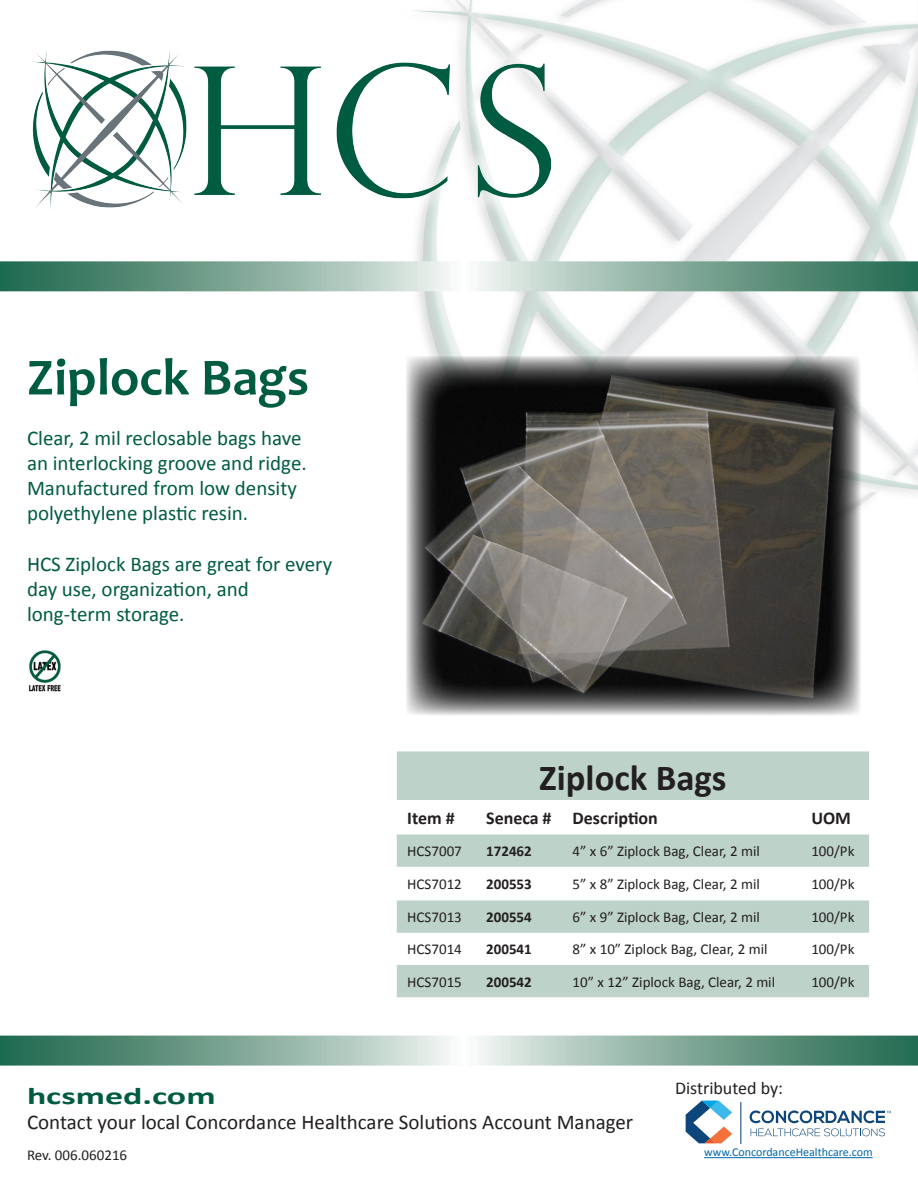
<style>
.page{position:relative;width:918px;height:1188px;background:#fff}
.page>*{position:absolute;margin:0;border:0;box-sizing:border-box;transform-origin:0 0}
.t1{font:700 52.5px "Candara";color:#005c41}
.t2{font:700 36.75px "Calibri";color:#231f20}
.t3{font:700 24px "Calibri";color:#005c41;scale:1.5 1}
.t4{font:21px/25.2px "Calibri";color:#005c41}
.t5{font:21px "Calibri";color:#231f20}
.t6{font:700 18px "Calibri";color:#231f20}
.t7{font:18px "Calibri";color:#231f20}
.t8{font:15px "Calibri";color:#231f20}
.t9{font:700 15px "Calibri";color:#231f20}
.t10{font:12px "Calibri";color:#0068a9}
</style>
<div class="page">
<img style="left:392px;top:0;width:526px;height:505px">
<svg style="left:397px;top:751px;width:472px;height:246px;fill:#bdd2c9"></svg>
<div style="left:10px;top:30px;width:561px;height:200px;background:#fff"></div>
<img style="left:31px;top:50px;width:520px;height:161px">
<svg style="left:0;top:261px;width:918px;height:30px;background:#84ab9b"></svg>
<svg style="left:0;top:1036px;width:918px;height:30px;background:#84ab9c"></svg>
<img style="left:28px;top:651px;width:33px;height:41px">
<img style="left:406px;top:356px;width:455px;height:359px">
<hr style="left:704px;top:1157px;width:169px;height:1px;background:#0068a9">
<svg style="left:686px;top:1101px;width:46px;height:42px"></svg>
<hr style="left:741px;top:1102px;width:1px;height:41px;background:#013a71">
<svg style="left:750px;top:1110px;width:141px;height:27px"></svg>
<p class="t1" style="left:27px;top:344px;width:284px">Ziplock Bags</p>
<p class="t4" style="left:27px;top:425px;width:281px">Clear, 2 mil reclosable bags have an interlocking groove and ridge.<br>Manufactured from low density polyethylene plastic resin.</p>
<p class="t4" style="left:27px;top:551px;width:307px">HCS Ziplock Bags are great for every day use, organization, and</p>
<p class="t4" style="left:27px;top:602px;width:159px">long-term storage.</p>
<p class="t2" style="left:539px;top:754px;width:189px">Ziplock Bags</p>
<p class="t6" style="left:407px;top:807px;width:49px">Item #</p>
<p class="t6" style="left:486px;top:807px;width:67px">Seneca #</p>
<p class="t6" style="left:573px;top:807px;width:87px">Description</p>
<p class="t6" style="left:811px;top:807px;width:41px">UOM</p>
<p class="t8" style="left:407px;top:842px;width:56px">HCS7007</p>
<p class="t9" style="left:486px;top:842px;width:47px">172462</p>
<p class="t8" style="left:573px;top:842px;width:189px">4” x 6” Ziplock Bag, Clear, 2 mil</p>
<p class="t8" style="left:811px;top:842px;width:45px">100/Pk</p>
<p class="t8" style="left:407px;top:875px;width:56px">HCS7012</p>
<p class="t9" style="left:486px;top:875px;width:47px">200553</p>
<p class="t8" style="left:573px;top:874px;width:189px">5” x 8” Ziplock Bag, Clear, 2 mil</p>
<p class="t8" style="left:811px;top:874px;width:45px">100/Pk</p>
<p class="t8" style="left:407px;top:908px;width:56px">HCS7013</p>
<p class="t9" style="left:486px;top:908px;width:47px">200554</p>
<p class="t8" style="left:573px;top:908px;width:189px">6” x 9” Ziplock Bag, Clear, 2 mil</p>
<p class="t8" style="left:811px;top:908px;width:45px">100/Pk</p>
<p class="t8" style="left:407px;top:940px;width:56px">HCS7014</p>
<p class="t9" style="left:486px;top:940px;width:47px">200541</p>
<p class="t8" style="left:573px;top:940px;width:197px">8” x 10” Ziplock Bag, Clear, 2 mil</p>
<p class="t8" style="left:811px;top:940px;width:45px">100/Pk</p>
<p class="t8" style="left:407px;top:972px;width:56px">HCS7015</p>
<p class="t9" style="left:486px;top:972px;width:47px">200542</p>
<p class="t8" style="left:573px;top:972px;width:204px">10” x 12” Ziplock Bag, Clear, 2 mil</p>
<p class="t8" style="left:811px;top:972px;width:45px">100/Pk</p>
<p class="t3" style="left:27px;top:1080px;width:127px">hcsmed.com</p>
<p class="t5" style="left:27px;top:1109px;width:608px">Contact your local Concordance Healthcare Solutions Account Manager</p>
<p class="t8" style="left:27px;top:1146px;width:102px">Rev. 006.060216</p>
<p class="t7" style="left:675px;top:1076px;width:110px">Distributed by:</p>
<p class="t10" style="left:704px;top:1145px;width:170px">www.ConcordanceHealthcare.com</p>
</div>
